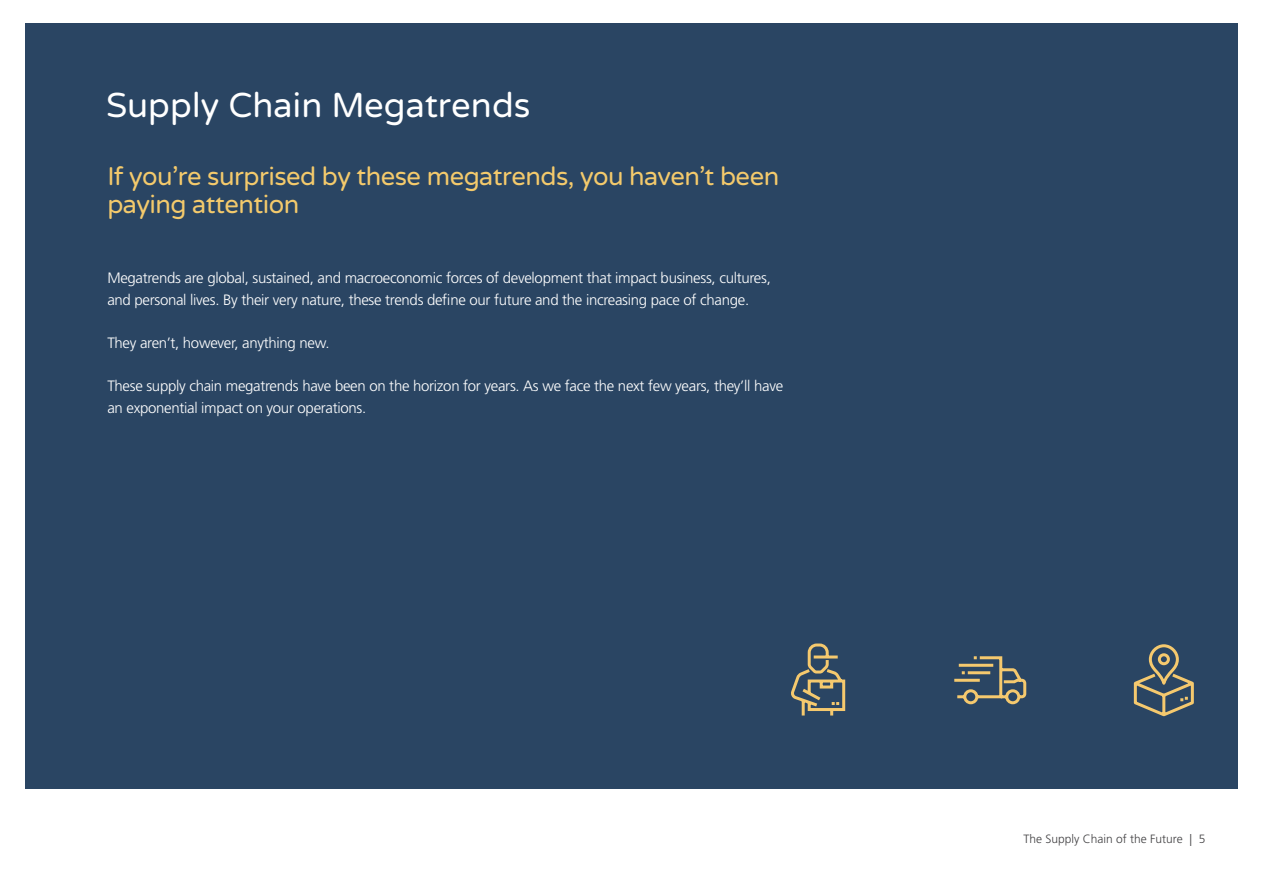
<style>
.page{position:relative;width:1263px;height:893px;background:#fff}
.page>*{position:absolute;margin:0;border:0;box-sizing:border-box;transform-origin:0 0}
.White_Headline{font:34.5px "Varela Round";color:#fff}
.t1{font:25.5px/28.5px "Varela Round";letter-spacing:-.02em;color:#f4ca6c}
.Paragraph_Style_4{font:300 15px/22.5px "Frutiger LT Std";letter-spacing:-.02em;color:#fff}
.t2{font:300 12px "Frutiger LT Std";color:#414042}
</style>
<div class="page">
<div style="left:25px;top:23px;width:1212px;height:766px;background:#2a4563"></div>
<svg style="left:954px;top:656px;width:73px;height:49px"></svg>
<svg style="left:1133px;top:644px;width:61px;height:73px"></svg>
<svg style="left:791px;top:643px;width:55px;height:73px"></svg>
<p class="White_Headline" style="left:106px;top:85px;width:425px">Supply Chain Megatrends</p>
<p class="t1" style="left:107px;top:162px;width:673px">If you’re surprised by these megatrends, you haven’t been paying attention</p>
<p class="Paragraph_Style_4" style="left:107px;top:267px;width:665px">Megatrends are global, sustained, and macroeconomic forces of development that impact business, cultures, and personal lives. By their very nature, these trends define our future and the increasing pace of change.</p>
<p class="Paragraph_Style_4" style="left:107px;top:332px;width:221px">They aren’t, however, anything new.</p>
<p class="Paragraph_Style_4" style="left:107px;top:375px;width:677px">These supply chain megatrends have been on the horizon for years. As we face the next few years, they’ll have an exponential impact on your operations.</p>
<p class="t2" style="left:1023px;top:832px;width:183px">The Supply Chain of the Future | 5</p>
</div>
